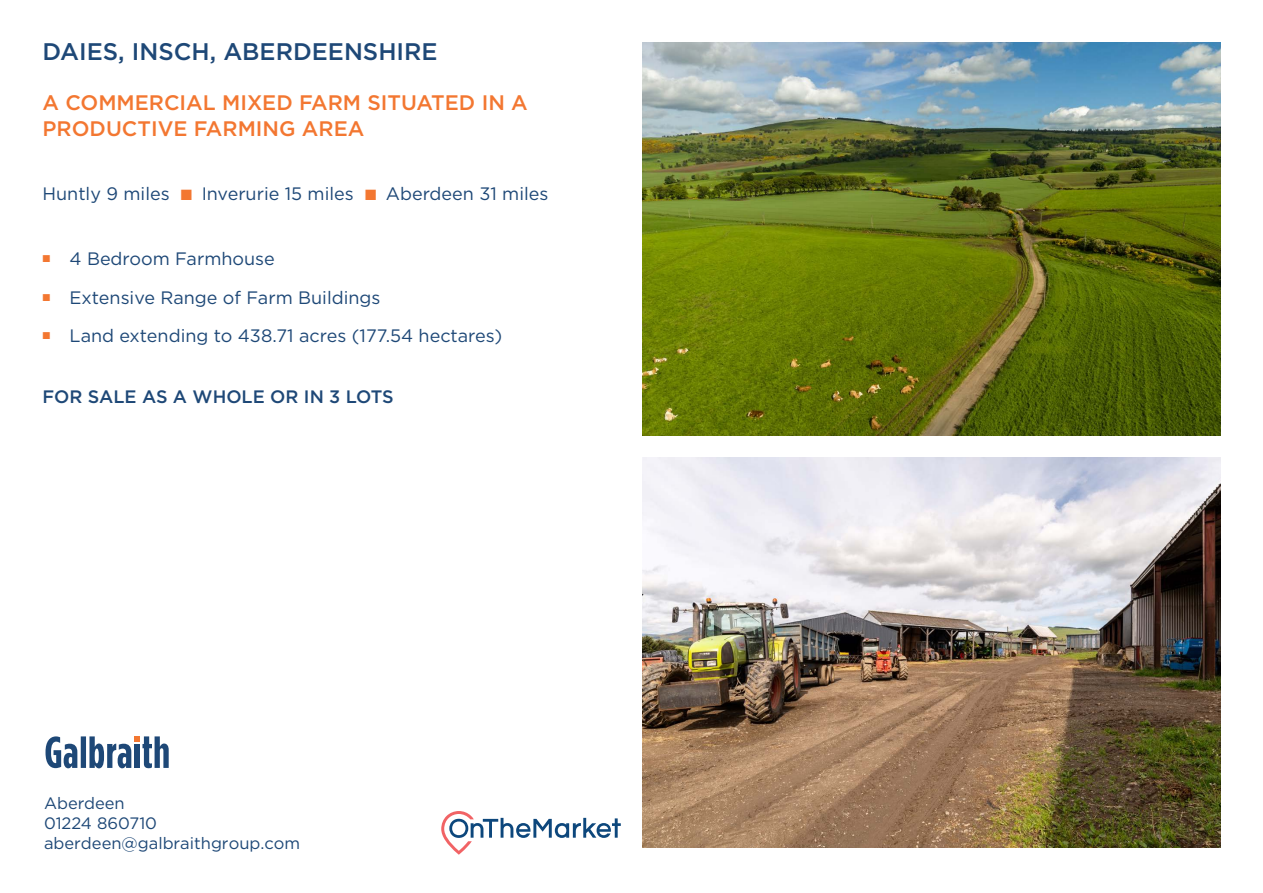
<style>
.page{position:relative;width:1263px;height:893px;background:#fff}
.page>*{position:absolute;margin:0;border:0;box-sizing:border-box;transform-origin:0 0}
.t1{font:500 24px "Gotham HTF";color:#1e4877}
.t2{font:500 21px/25.2px "Gotham HTF";color:#f37731}
.t3{font:18px "Gotham HTF";color:#1e4877}
.t4{font:500 18px "Gotham HTF";color:#1e4877}
.t5{font:16.5px "Gotham HTF";color:#1e4877}
.s1{font-family:"Proxima Nova";color:#f37731}
</style>
<div class="page">
<svg style="left:46px;top:736px;width:123px;height:32px"></svg>
<div style="left:135px;top:744px;width:5px;height:24px;background:#1e4877"></div>
<img style="left:642px;top:42px;width:578px;height:394px">
<img style="left:642px;top:457px;width:578px;height:391px">
<svg style="left:441px;top:811px;width:180px;height:44px"></svg>
<p class="t1" style="left:43px;top:38px;width:397px">DAIES, INSCH, ABERDEENSHIRE</p>
<p class="t2" style="left:43px;top:90px;width:487px">A COMMERCIAL MIXED FARM SITUATED IN A<br>PRODUCTIVE FARMING AREA</p>
<p class="t3" style="left:43px;top:184px;width:507px">Huntly 9 miles <span class="s1">■</span> Inverurie 15 miles <span class="s1">■</span> Aberdeen 31 miles</p>
<p class="t3" style="left:43px;top:249px;width:234px"><sup>■</sup> 4 Bedroom Farmhouse</p>
<p class="t3" style="left:43px;top:288px;width:339px"><sup>■</sup> Extensive Range of Farm Buildings</p>
<p class="t3" style="left:43px;top:326px;width:461px"><sup>■</sup> Land extending to 438.71 acres (177.54 hectares)</p>
<p class="t4" style="left:43px;top:386px;width:353px">FOR SALE AS A WHOLE OR IN 3 LOTS</p>
<p class="t5" style="left:44px;top:794px;width:82px">Aberdeen</p>
<p class="t5" style="left:44px;top:814px;width:115px">01224 860710</p>
<p class="t5" style="left:44px;top:834px;width:258px">aberdeen@galbraithgroup.com</p>
</div>
